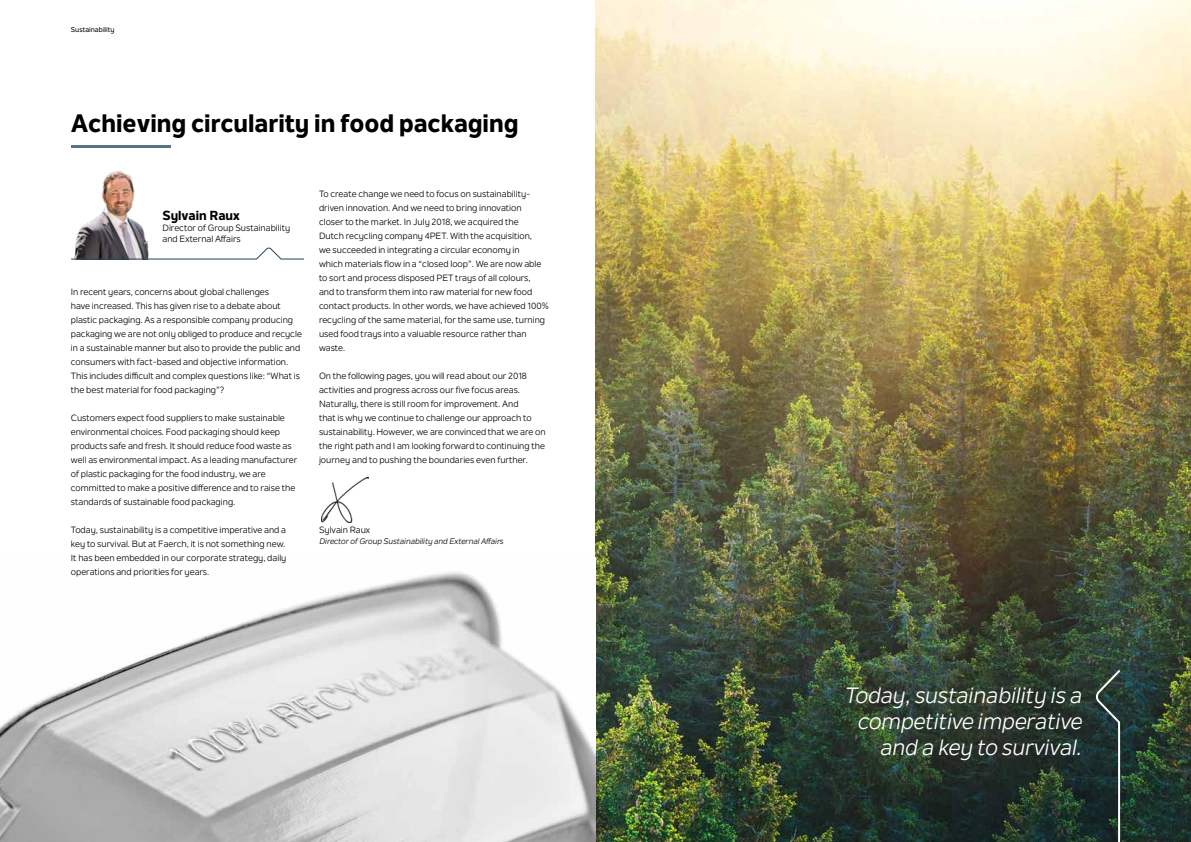
<style>
.page{position:relative;width:1191px;height:842px;background:#fff}
.page>*{position:absolute;margin:0;border:0;box-sizing:border-box;transform-origin:0 0}
.t1{font:800 25px "Nolan Next";color:#000}
.t2{font:italic 22px/26px "Nolan Next";color:#fff;text-align:right}
.t3{font:800 13px "Nolan Next";color:#000}
.t4{font:9px/14px "Nolan Next";color:#000}
.t5{font:italic 8px "Nolan Next";color:#000}
.t6{font:500 7px "Nolan Next";color:#000}
</style>
<div class="page">
<img style="left:75px;top:171px;width:74px;height:75px">
<img style="left:595px;top:0;width:596px;height:842px">
<img style="left:0;top:572px;width:595px;height:270px">
<hr style="left:71px;top:145px;width:99px;height:3px;background:#577581">
<svg style="left:71px;top:246px;width:234px;height:14px"></svg>
<img style="left:321px;top:478px;width:47px;height:45px">
<svg style="left:1074px;top:668px;width:48px;height:174px;background:#283a36"></svg>
<p class="t6" style="left:71px;top:26px;width:45px">Sustainability</p>
<h1 class="t1" style="left:71px;top:107px;width:449px">Achieving circularity in food packaging</h1>
<h3 class="t3" style="left:162px;top:208px;width:79px">Sylvain Raux</h3>
<p class="t4" style="left:162px;top:223px;width:129px;line-height:11px">Director of Group Sustainability and External Affairs</p>
<p class="t4" style="left:71px;top:284px;width:233px">In recent years, concerns about global challenges<br>have increased. This has given rise to a debate about plastic packaging. As a responsible company producing packaging we are not only obliged to produce and recycle in a sustainable manner but also to provide the public and consumers with fact-based and objective information.<br>This includes difficult and complex questions like: “What is the best material for food packaging”?</p>
<p class="t4" style="left:71px;top:410px;width:228px">Customers expect food suppliers to make sustainable environmental choices. Food packaging should keep products safe and fresh. It should reduce food waste as well as environmental impact. As a leading manufacturer of plastic packaging for the food industry, we are committed to make a positive difference and to raise the standards of sustainable food packaging.</p>
<p class="t4" style="left:71px;top:522px;width:217px;text-align:justify">Today, sustainability is a competitive imperative and a key to survival. But at Faerch, it is not something new.<br>It has been embedded in our corporate strategy, daily operations and priorities for years.</p>
<p class="t4" style="left:319px;top:186px;width:231px">To create change we need to focus on sustainability&shy;driven innovation. And we need to bring innovation<br>closer to the market. In July 2018, we acquired the<br>Dutch recycling company 4PET. With the acquisition,<br>we succeeded in integrating a circular economy in<br>which materials flow in a “closed loop”. We are now able to sort and process disposed PET trays of all colours,<br>and to transform them into raw material for new food contact products. In other words, we have achieved 100% recycling of the same material, for the same use, turning used food trays into a valuable resource rather than waste.</p>
<p class="t4" style="left:319px;top:368px;width:228px">On the following pages, you will read about our 2018 activities and progress across our five focus areas.<br>Naturally, there is still room for improvement. And<br>that is why we continue to challenge our approach to sustainability. However, we are convinced that we are on the right path and I am looking forward to continuing the journey and to pushing the boundaries even further.</p>
<p class="t4" style="left:319px;top:522px;width:53px">Sylvain Raux</p>
<p class="t5" style="left:319px;top:536px;width:186px">Director of Group Sustainability and External Affairs</p>
<h2 class="t2" style="left:844px;top:683px;width:239px">Today, sustainability is a competitive imperative and a key to survival.</h2>
</div>
